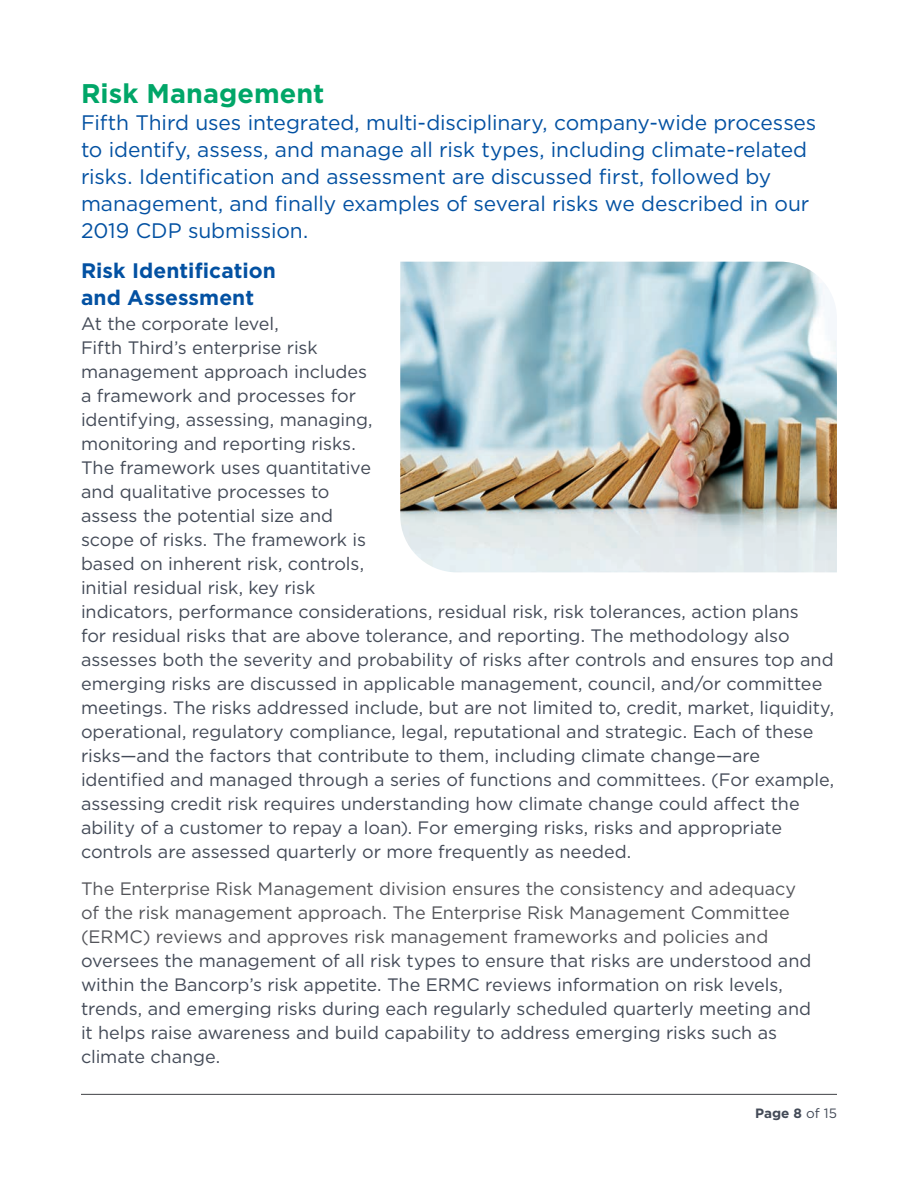
<style>
.page{position:relative;width:918px;height:1188px;background:#fff}
.page>*{position:absolute;margin:0;border:0;box-sizing:border-box;transform-origin:0 0}
.t1{font:700 27px "Gotham";letter-spacing:.005em;color:#00a668}
.t2{font:21px/27px "Gotham";letter-spacing:-.005em;color:#0351a2}
.t3{font:700 21px/27px "Gotham";letter-spacing:.005em;color:#0351a2}
.t4{font:18px/24px "Gotham";letter-spacing:-.005em;color:#434a57}
.t5{font:18px/24px "Gotham";letter-spacing:-.005em;color:#54555a}
.t6{font:700 13.5px "Gotham";color:#434a57}
.s1{font-weight:400}
</style>
<div class="page">
<hr style="left:81px;top:1094px;width:756px;height:1px;background:#54555a">
<img style="left:400px;top:262px;width:437px;height:310px">
<h1 class="t1" style="left:81px;top:75px;width:245px">Risk Management</h1>
<p class="t2" style="left:81px;top:108px;width:737px">Fifth Third uses integrated, multi-disciplinary, company-wide processes to identify, assess, and manage all risk types, including climate-related risks. Identifcation and assessment are discussed frst, followed by management, and fnally examples of several risks we described in our 2019 CDP submission.</p>
<h2 class="t3" style="left:81px;top:257px;width:196px">Risk Identifcation and Assessment</h2>
<p class="t4" style="left:81px;top:311px;width:755px">At the corporate level,<br>Fifth Third’s enterprise risk<br>management approach includes<br>a framework and processes for<br>identifying, assessing, managing,<br>monitoring and reporting risks.<br>The framework uses quantitative<br>and qualitative processes to<br>assess the potential size and<br>scope of risks. The framework is<br>based on inherent risk, controls,<br>initial residual risk, key risk<br>indicators, performance considerations, residual risk, risk tolerances, action plans<br>for residual risks that are above tolerance, and reporting. The methodology also assesses both the severity and probability of risks after controls and ensures top and emerging risks are discussed in applicable management, council, and/or committee meetings. The risks addressed include, but are not limited to, credit, market, liquidity, operational, regulatory compliance, legal, reputational and strategic. Each of these risks—and the factors that contribute to them, including climate change—are identifed and managed through a series of functions and committees. (For example, assessing credit risk requires understanding how climate change could afect the ability of a customer to repay a loan). For emerging risks, risks and appropriate controls are assessed quarterly or more frequently as needed.</p>
<p class="t5" style="left:81px;top:876px;width:717px">The Enterprise Risk Management division ensures the consistency and adequacy of the risk management approach. The Enterprise Risk Management Committee (ERMC) reviews and approves risk management frameworks and policies and</p>
<p class="t4" style="left:81px;top:948px;width:732px">oversees the management of all risk types to ensure that risks are understood and within the Bancorp’s risk appetite. The ERMC reviews information on risk levels, trends, and emerging risks during each regularly scheduled quarterly meeting and it helps raise awareness and build capability to address emerging risks such as climate change.</p>
<p class="t6" style="left:755px;top:1104px;width:83px">Page 8 <span class="s1">of 15</span></p>
</div>
